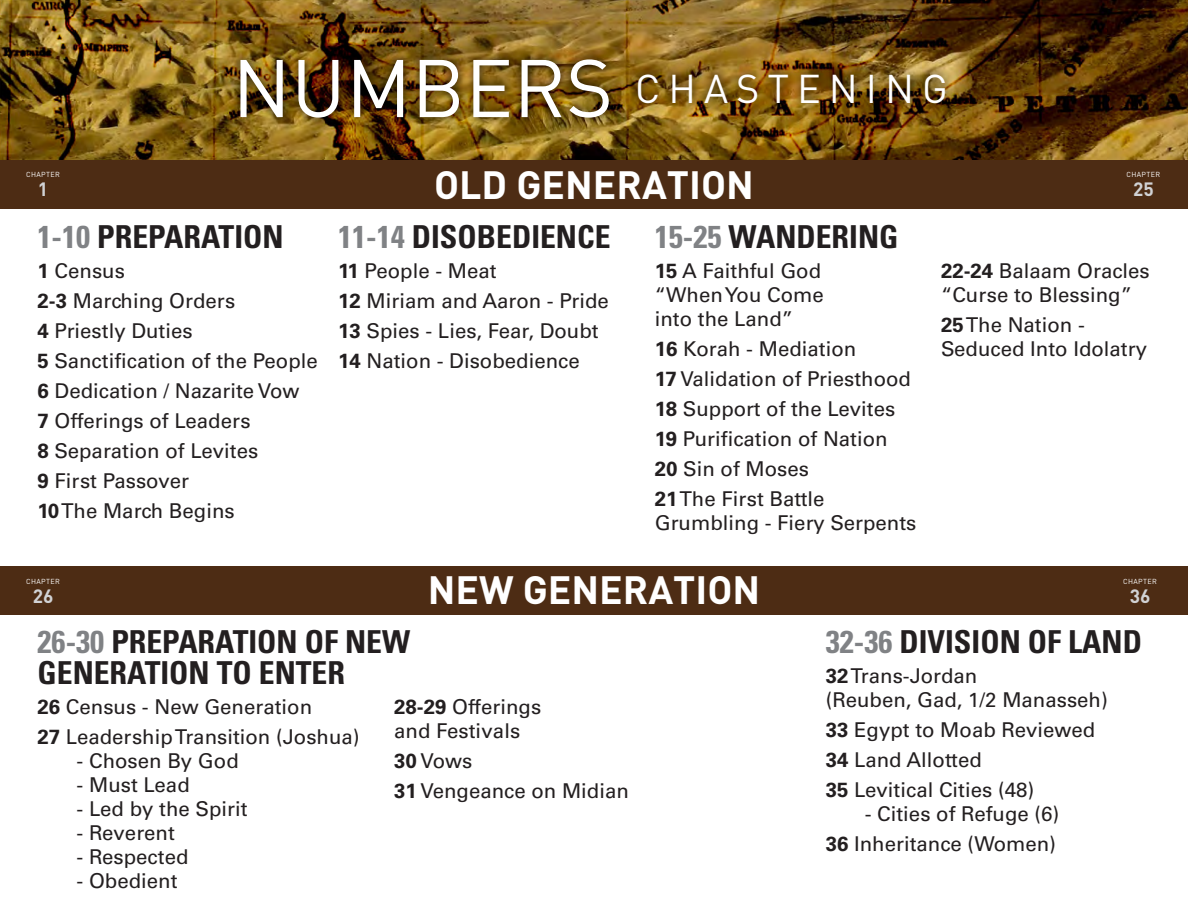
<style>
.page{position:relative;width:1188px;height:918px;background:#fff}
.page>*{position:absolute;margin:0;border:0;box-sizing:border-box;transform-origin:0 0}
.t1{font:39.75px "DIN";letter-spacing:.2em;color:#fff}
.t2{font:700 39px "DIN";color:#fff}
.t3{font:700 condensed 31.65px/30.6px "Univers";color:#231f20}
.t4{font:20.4px/30px "Univers";color:#231f20}
.t5{font:700 19.05px "DIN";color:#d1d2d4}
.t6{font:7.2px "DIN";letter-spacing:.05em;color:#fff}
.s1{font-size:80.4px}
.s2{color:#808285}
.s3{font-weight:700}
</style>
<div class="page">
<img style="left:0;top:0;width:1188px;height:161px">
<img style="left:218px;top:35px;width:753px;height:115px">
<div style="left:0;top:161px;width:1188px;height:48px;background:#4d2c14"></div>
<div style="left:0;top:566px;width:1188px;height:48px;background:#4d2c14"></div>
<p class="t6" style="left:26px;top:170px;width:35px">CHAPTER</p>
<p class="t5" style="left:38px;top:177px;width:12px">1</p>
<h1 class="t1" style="left:232px;top:64px;width:717px"><span class="s1">NUMBERS</span> CHASTENING</h1>
<h2 class="t2" style="left:434px;top:160px;width:321px">OLD GENERATION</h2>
<p class="t6" style="left:1126px;top:170px;width:35px">CHAPTER</p>
<p class="t5" style="left:1133px;top:177px;width:22px">25</p>
<h3 class="t3" style="left:38px;top:221px;width:248px"><span class="s2">1-10</span> PREPARATION</h3>
<p class="t4" style="left:38px;top:256px;width:282px"><span class="s3">1</span> Census<br><span class="s3">2-3</span> Marching Orders<br><span class="s3">4</span> Priestly Duties<br><span class="s3">5</span> Sanctification of the People<br><span class="s3">6</span> Dedication / Nazarite Vow<br><span class="s3">7</span> Offerings of Leaders<br><span class="s3">8</span> Separation of Levites<br><span class="s3">9</span> First Passover<br><span class="s3">10</span> The March Begins</p>
<h3 class="t3" style="left:338px;top:221px;width:274px"><span class="s2">11-14</span> DISOBEDIENCE</h3>
<p class="t4" style="left:338px;top:256px;width:272px"><span class="s3">11</span> People - Meat<br><span class="s3">12</span> Miriam and Aaron - Pride<br><span class="s3">13</span> Spies - Lies, Fear, Doubt<br><span class="s3">14</span> Nation - Disobedience</p>
<h3 class="t3" style="left:655px;top:221px;width:245px"><span class="s2">15-25</span> WANDERING</h3>
<p class="t4" style="left:655px;top:259px;width:171px;line-height:24px"><span class="s3">15</span> A Faithful God “When You Come into the Land”</p>
<p class="t4" style="left:655px;top:334px;width:258px"><span class="s3">16</span> Korah - Mediation<br><span class="s3">17</span> Validation of Priesthood<br><span class="s3">18</span> Support of the Levites<br><span class="s3">19</span> Purification of Nation<br><span class="s3">20</span> Sin of Moses<br><span class="s3">21</span> The First Battle</p>
<p class="t4" style="left:655px;top:508px;width:263px">Grumbling - Fiery Serpents</p>
<p class="t4" style="left:941px;top:259px;width:210px;line-height:24px"><span class="s3">22-24</span> Balaam Oracles “Curse to Blessing”</p>
<p class="t4" style="left:941px;top:313px;width:208px;line-height:24px"><span class="s3">25</span> The Nation -<br>Seduced Into Idolatry</p>
<p class="t6" style="left:26px;top:577px;width:35px">CHAPTER</p>
<p class="t5" style="left:33px;top:584px;width:22px">26</p>
<h2 class="t2" style="left:428px;top:565px;width:334px">NEW GENERATION</h2>
<p class="t6" style="left:1123px;top:577px;width:35px">CHAPTER</p>
<p class="t5" style="left:1130px;top:584px;width:22px">36</p>
<h3 class="t3" style="left:38px;top:626px;width:374px"><span class="s2">26-30</span> PREPARATION OF NEW<br>GENERATION TO ENTER</h3>
<p class="t4" style="left:38px;top:691px;width:324px"><span class="s3">26</span> Census - New Generation<br><span class="s3">27</span> Leadership Transition (Joshua)</p>
<p class="t4" style="left:77px;top:745px;width:164px">- Chosen By God</p>
<p class="t4" style="left:77px;top:769px;width:115px">- Must Lead</p>
<p class="t4" style="left:77px;top:793px;width:173px">- Led by the Spirit</p>
<p class="t4" style="left:77px;top:817px;width:100px">- Reverent</p>
<p class="t4" style="left:77px;top:841px;width:113px">- Respected</p>
<p class="t4" style="left:77px;top:865px;width:102px">- Obedient</p>
<p class="t4" style="left:394px;top:695px;width:148px;line-height:24px"><span class="s3">28-29</span> Offerings and Festivals</p>
<p class="t4" style="left:394px;top:746px;width:236px"><span class="s3">30</span> Vows<br><span class="s3">31</span> Vengeance on Midian</p>
<h3 class="t3" style="left:826px;top:626px;width:318px"><span class="s2">32-36</span> DIVISION OF LAND</h3>
<p class="t4" style="left:826px;top:664px;width:284px;line-height:24px"><span class="s3">32</span> Trans-Jordan<br>(Reuben, Gad, 1/2 Manasseh)</p>
<p class="t4" style="left:826px;top:715px;width:271px"><span class="s3">33</span> Egypt to Moab Reviewed<br><span class="s3">34</span> Land Allotted<br><span class="s3">35</span> Levitical Cities (48)</p>
<p class="t4" style="left:826px;top:799px;width:235px;text-align:right">- Cities of Refuge (6)<br><span class="s3">36</span> Inheritance (Women)</p>
</div>
